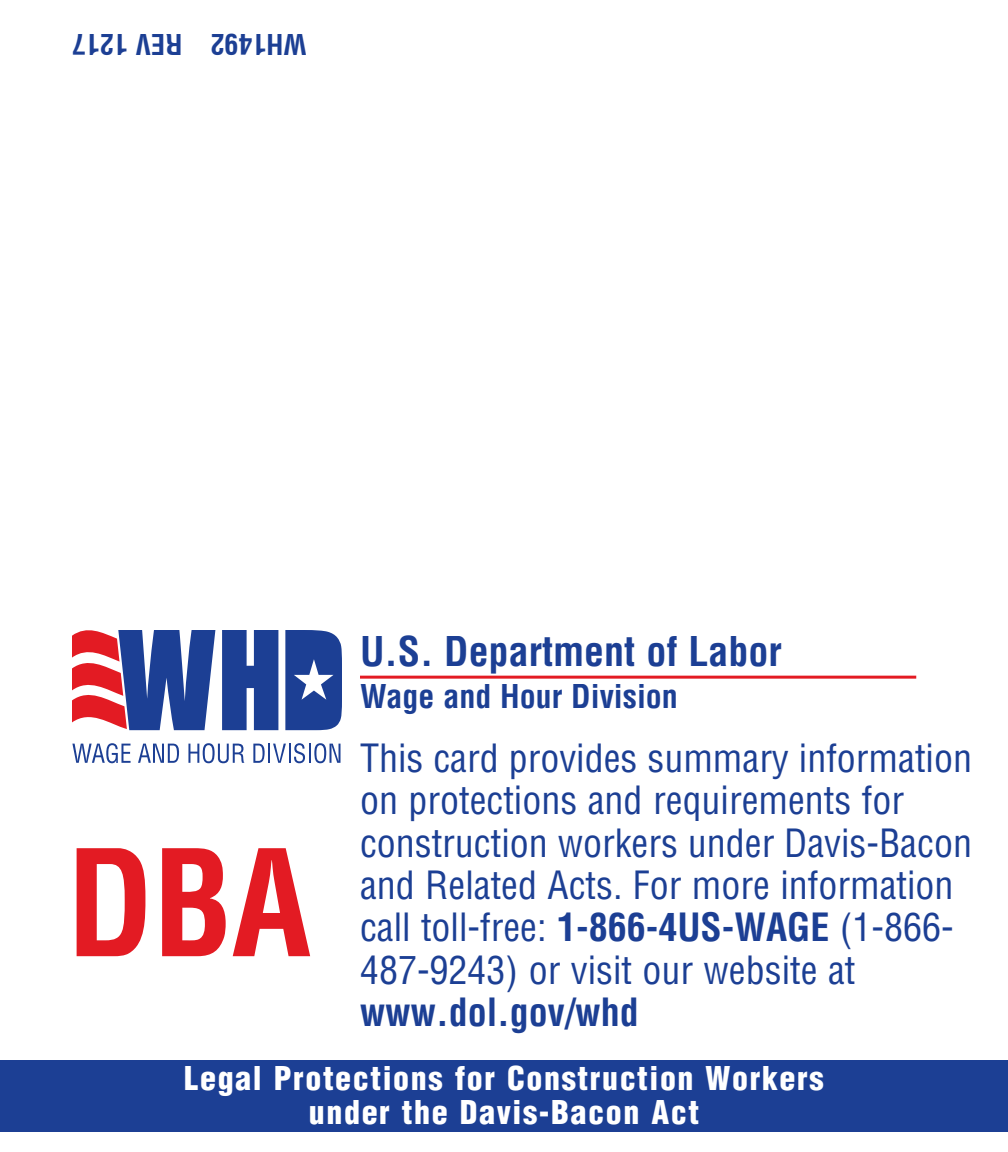
<style>
.page{position:relative;width:1008px;height:1152px;background:#fff}
.page>*{position:absolute;margin:0;border:0;box-sizing:border-box;transform-origin:0 0}
.t1{font:700 condensed 144px "Helvetica LT Std";color:#e31b23}
.t2{font:700 condensed 40px "Helvetica LT Std";color:#1c3f94}
.t3{font:condensed 38px/42.4px "Helvetica LT Std";color:#1c3f94}
.t4{font:700 condensed 38px "Helvetica LT Std";color:#1c3f94}
.t5{font:900 condensed 32px/34px "Helvetica LT Std";letter-spacing:.05em;color:#fff;text-align:center}
.t6{font:700 condensed 32px "Helvetica LT Std";color:#1c3f94}
.t7{font:700 condensed 28px "Helvetica LT Std";color:#1c3f94}
.s1{font-weight:700}
</style>
<div class="page">
<div style="left:0;top:1060px;width:1008px;height:72px;background:#1c3f94"></div>
<hr style="left:360px;top:676px;width:556px;height:3px;background:#e31b23">
<svg style="left:72px;top:743px;width:59px;height:20px"></svg>
<svg style="left:138px;top:744px;width:41px;height:19px"></svg>
<svg style="left:188px;top:744px;width:11px;height:19px"></svg>
<svg style="left:203px;top:743px;width:12px;height:20px"></svg>
<svg style="left:218px;top:744px;width:26px;height:19px"></svg>
<svg style="left:253px;top:743px;width:58px;height:20px"></svg>
<svg style="left:314px;top:743px;width:12px;height:20px"></svg>
<svg style="left:330px;top:744px;width:11px;height:19px"></svg>
<svg style="left:222px;top:630px;width:56px;height:100px;background:#33529e"></svg>
<svg style="left:285px;top:630px;width:57px;height:100px;background:#3957a1"></svg>
<svg style="left:72px;top:630px;width:143px;height:100px"></svg>
<p class="t7" style="left:182px;top:62px;width:112px;rotate:-180deg">REV 1217</p>
<p class="t7" style="left:307px;top:62px;width:98px;rotate:-180deg">WH1492</p>
<h1 class="t1" style="left:66px;top:813px;width:247px">DBA</h1>
<p class="t2" style="left:360px;top:626px;width:423px">U.S. Department of Labor</p>
<p class="t6" style="left:360px;top:676px;width:319px">Wage and Hour Division</p>
<p class="t3" style="left:360px;top:737px;width:614px">This card provides summary information on protections and requirements for construction workers under Davis-Bacon and Related Acts. For more information call toll-free: <span class="s1">1-866-4US-WAGE</span> (1-866- 487-9243) or visit our website at</p>
<p class="t4" style="left:360px;top:989px;width:280px">www.dol.gov/whd</p>
<p class="t5" style="left:184px;top:1061px;width:641px">Legal Protections for Construction Workers under the Davis-Bacon Act</p>
</div>
